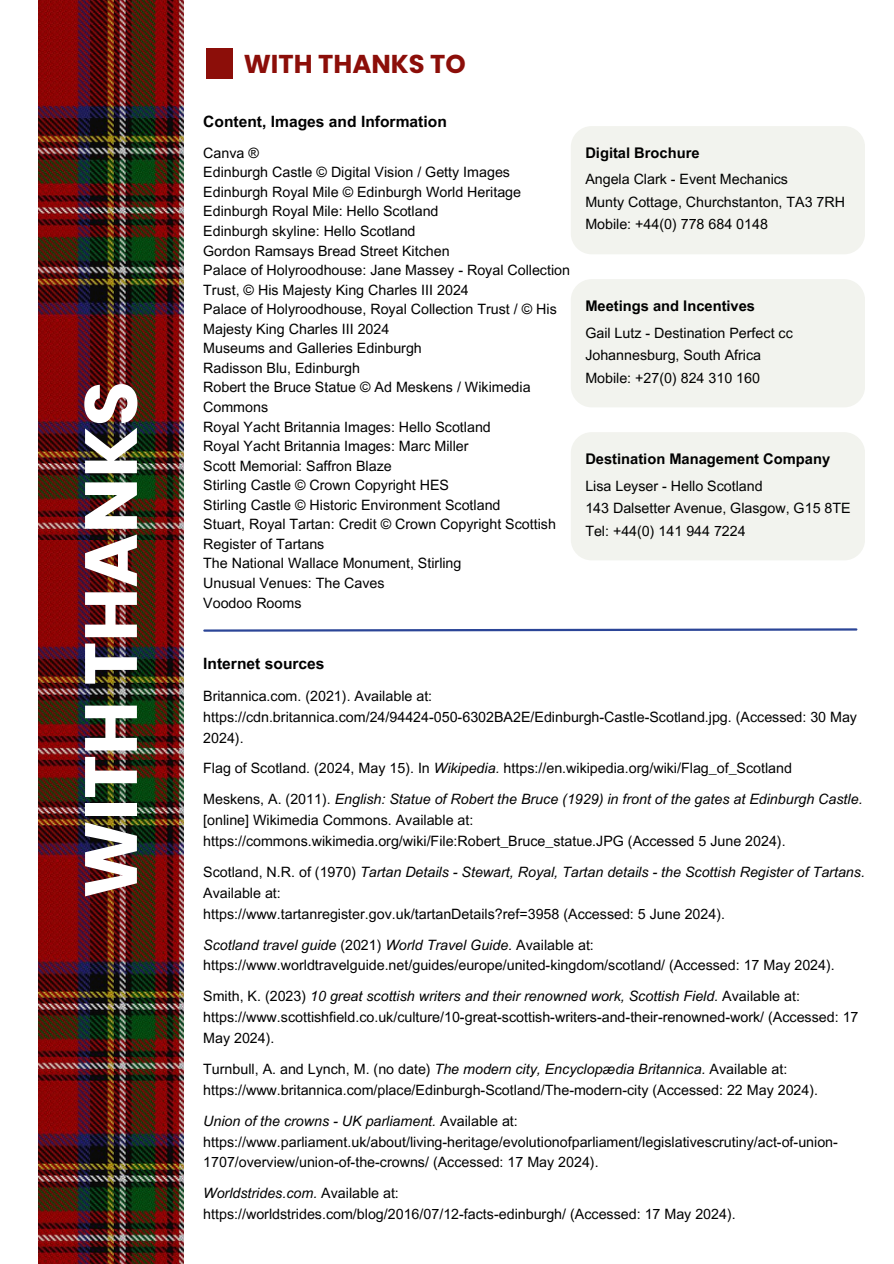
<style>
.page{position:relative;width:894px;height:1264px;background:#fff}
.page>*{position:absolute;margin:0;border:0;box-sizing:border-box;transform-origin:0 0}
.t1{font:700 73.8px "Poppins";color:#fff}
.t2{font:700 25.8px "Poppins";color:#8c0e09}
.t3{font:700 15.6px "Arial MT Pro";color:#000}
.t4{font:700 14.7px "Arial MT Pro";color:#000}
.t5{font:14.25px/20.9px "Arial MT Pro";color:#000}
.t6{font:italic 14.25px/20.9px "Arial MT Pro";color:#000}
.s1{font-style:italic}
.s2{font-style:normal}
</style>
<div class="page">
<div style="left:570px;top:126px;width:294px;height:128px;background:#f2f3ee;border-radius:21px"></div>
<div style="left:570px;top:279px;width:294px;height:128px;background:#f2f3ee;border-radius:21px"></div>
<div style="left:570px;top:432px;width:294px;height:128px;background:#f2f3ee;border-radius:21px"></div>
<svg style="left:203px;top:628px;width:655px;height:4px"></svg>
<img style="left:38px;top:0;width:145px;height:540px">
<img style="left:38px;top:540px;width:145px;height:543px">
<img style="left:38px;top:1083px;width:145px;height:180px">
<div style="left:206px;top:48px;width:27px;height:31px;background:#8c0e09"></div>
<p class="t1" style="left:59px;top:898px;width:519px;rotate:-90deg">WITH THANKS</p>
<p class="t2" style="left:243px;top:46px;width:224px">WITH THANKS TO</p>
<p class="t3" style="left:203px;top:115px;width:245px">Content, Images and Information</p>
<h1 class="t5" style="left:203px;top:144px;width:57px">Canva ®</h1>
<p class="t5" style="left:203px;top:164px;width:308px">Edinburgh Castle © Digital Vision / Getty Images</p>
<p class="t5" style="left:203px;top:183px;width:319px">Edinburgh Royal Mile © Edinburgh World Heritage</p>
<h2 class="t5" style="left:203px;top:203px;width:237px">Edinburgh Royal Mile: Hello Scotland</h2>
<h3 class="t5" style="left:203px;top:222px;width:214px">Edinburgh skyline: Hello Scotland</h3>
<p class="t5" style="left:203px;top:242px;width:248px">Gordon Ramsays Bread Street Kitchen</p>
<p class="t5" style="left:203px;top:262px;width:368px;line-height:19.5px">Palace of Holyroodhouse: Jane Massey - Royal Collection<br>Trust, © His Majesty King Charles III 2024</p>
<p class="t5" style="left:203px;top:301px;width:355px;line-height:19.5px">Palace of Holyroodhouse, Royal Collection Trust / © His<br>Majesty King Charles III 2024</p>
<p class="t5" style="left:203px;top:339px;width:220px">Museums and Galleries Edinburgh</p>
<p class="t5" style="left:203px;top:359px;width:158px">Radisson Blu, Edinburgh</p>
<p class="t5" style="left:203px;top:379px;width:329px;line-height:19.5px">Robert the Bruce Statue © Ad Meskens / Wikimedia<br>Commons</p>
<p class="t5" style="left:203px;top:418px;width:289px">Royal Yacht Britannia Images: Hello Scotland</p>
<p class="t5" style="left:203px;top:437px;width:267px">Royal Yacht Britannia Images: Marc Miller</p>
<p class="t5" style="left:203px;top:457px;width:190px">Scott Memorial: Saffron Blaze</p>
<p class="t5" style="left:203px;top:476px;width:247px">Stirling Castle © Crown Copyright HES</p>
<p class="t5" style="left:203px;top:496px;width:299px">Stirling Castle © Historic Environment Scotland</p>
<p class="t5" style="left:203px;top:516px;width:354px;line-height:19.5px">Stuart, Royal Tartan: Credit © Crown Copyright Scottish<br>Register of Tartans</p>
<p class="t5" style="left:203px;top:555px;width:260px">The National Wallace Monument, Stirling</p>
<p class="t5" style="left:203px;top:574px;width:183px">Unusual Venues: The Caves</p>
<p class="t5" style="left:203px;top:594px;width:100px">Voodoo Rooms</p>
<p class="t4" style="left:585px;top:147px;width:116px">Digital Brochure</p>
<p class="t5" style="left:585px;top:170px;width:204px">Angela Clark - Event Mechanics</p>
<p class="t5" style="left:585px;top:193px;width:261px">Munty Cottage, Churchstanton, TA3 7RH</p>
<p class="t5" style="left:585px;top:215px;width:184px">Mobile: +44(0) 778 684 0148</p>
<p class="t4" style="left:585px;top:301px;width:171px">Meetings and Incentives</p>
<p class="t5" style="left:585px;top:324px;width:209px">Gail Lutz - Destination Perfect cc</p>
<h3 class="t5" style="left:585px;top:346px;width:177px">Johannesburg, South Africa</h3>
<p class="t5" style="left:585px;top:369px;width:176px">Mobile: +27(0) 824 310 160</p>
<p class="t4" style="left:585px;top:454px;width:246px">Destination Management Company</p>
<p class="t5" style="left:585px;top:477px;width:179px">Lisa Leyser - Hello Scotland</p>
<h3 class="t5" style="left:585px;top:499px;width:267px">143 Dalsetter Avenue, Glasgow, G15 8TE</h3>
<p class="t5" style="left:585px;top:522px;width:162px">Tel: +44(0) 141 944 7224</p>
<p class="t3" style="left:203px;top:657px;width:123px">Internet sources</p>
<p class="t5" style="left:203px;top:687px;width:230px">Britannica.com. (2021). Available at:</p>
<p class="t5" style="left:203px;top:708px;width:655px">https://cdn.britannica.com/24/94424-050-6302BA2E/Edinburgh-Castle-Scotland.jpg. (Accessed: 30 May<br>2024).</p>
<p class="t5" style="left:203px;top:759px;width:590px">Flag of Scotland. (2024, May 15). In <span class="s1">Wikipedia.</span> https://en.wikipedia.org/wiki/Flag_of_Scotland</p>
<h3 class="t6" style="left:203px;top:790px;width:660px"><span class="s2">Meskens, A. (2011).</span> English: Statue of Robert the Bruce (1929) in front of the gates at Edinburgh Castle. <span class="s2">[online] Wikimedia Commons. Available at:</span></h3>
<h3 class="t5" style="left:203px;top:832px;width:583px">https://commons.wikimedia.org/wiki/File:Robert_Bruce_statue.JPG (Accessed 5 June 2024).</h3>
<p class="t6" style="left:203px;top:863px;width:663px"><span class="s2">Scotland, N.R. of (1970)</span> Tartan Details - Stewart, Royal, Tartan details - the Scottish Register of Tartans.<br><span class="s2">Available at:</span></p>
<p class="t5" style="left:203px;top:905px;width:523px">https://www.tartanregister.gov.uk/tartanDetails?ref=3958 (Accessed: 5 June 2024).</p>
<p class="t5" style="left:203px;top:936px;width:633px"><span class="s1">Scotland travel guide</span> (2021) <span class="s1">World Travel Guide.</span> Available at: https://www.worldtravelguide.net/guides/europe/united-kingdom/scotland/ (Accessed: 17 May 2024).</p>
<p class="t5" style="left:203px;top:987px;width:656px">Smith, K. (2023) <span class="s1">10 great scottish writers and their renowned work, Scottish Field.</span> Available at: https://www.scottishfield.co.uk/culture/10-great-scottish-writers-and-their-renowned-work/ (Accessed: 17<br>May 2024).</p>
<p class="t5" style="left:203px;top:1060px;width:616px">Turnbull, A. and Lynch, M. (no date) <span class="s1">The modern city, Encyclopædia Britannica.</span> Available at: https://www.britannica.com/place/Edinburgh-Scotland/The-modern-city (Accessed: 22 May 2024).</p>
<p class="t6" style="left:203px;top:1112px;width:316px">Union of the crowns - UK parliament. <span class="s2">Available at:</span></p>
<p class="t5" style="left:203px;top:1132px;width:636px">https://www.parliament.uk/about/living-heritage/evolutionofparliament/legislativescrutiny/act-of-union-<br>1707/overview/union-of-the-crowns/ (Accessed: 17 May 2024).</p>
<p class="t6" style="left:203px;top:1184px;width:197px">Worldstrides.com. <span class="s2">Available at:</span></p>
<p class="t5" style="left:203px;top:1205px;width:534px">https://worldstrides.com/blog/2016/07/12-facts-edinburgh/ (Accessed: 17 May 2024).</p>
</div>
